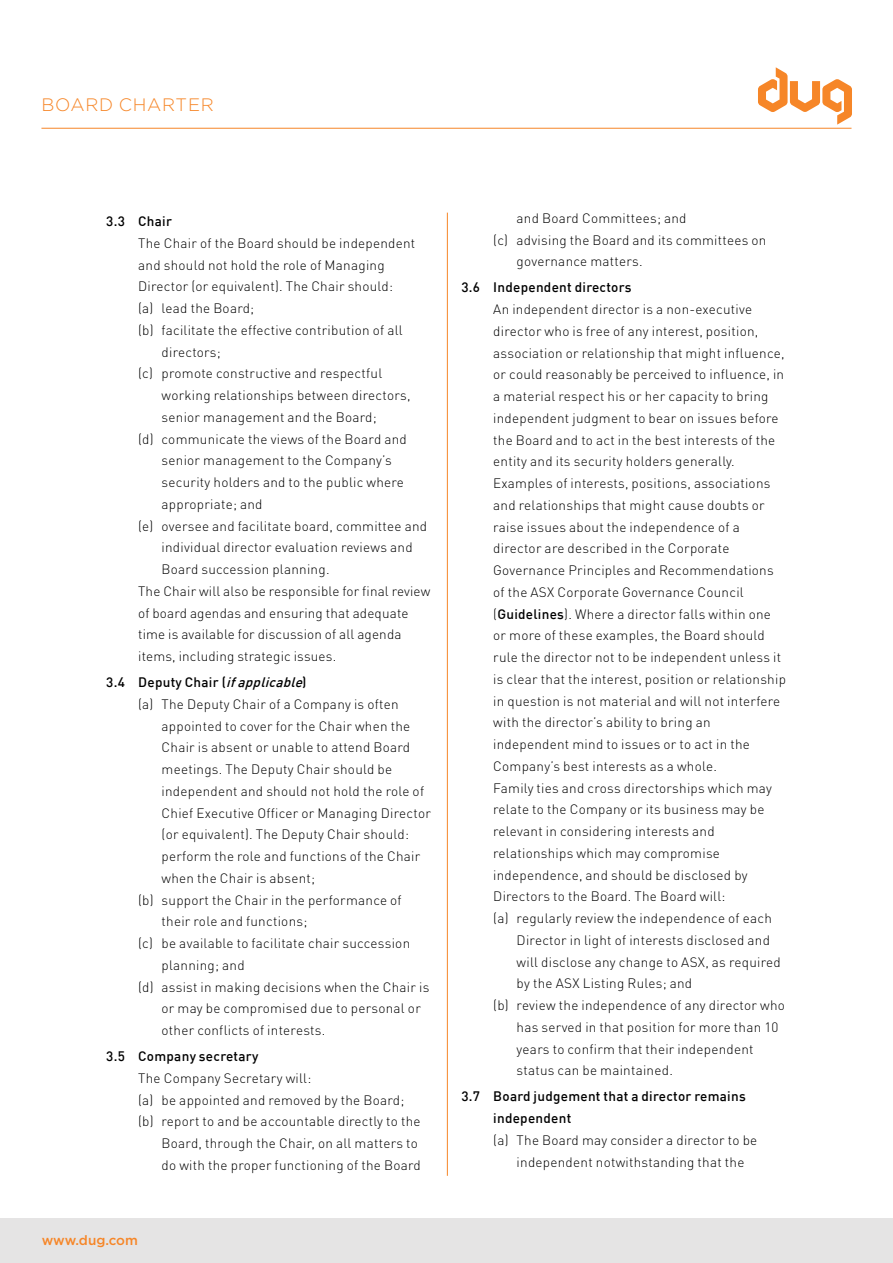
<style>
.page{position:relative;width:893px;height:1263px;background:#fff}
.page>*{position:absolute;margin:0;border:0;box-sizing:border-box;transform-origin:0 0}
.t1{font:300 18px "Gotham";letter-spacing:.04em;color:#f68628}
.t2{font:300 13.5px/21.8px "DIN Pro";letter-spacing:.02em;color:#000}
.t3{font:500 13.5px/21.8px "DIN";letter-spacing:.02em;color:#000}
.t4{font:500 13.5px "Gotham";letter-spacing:-.005em;color:#f68628}
.s1{font-style:italic}
.s2{font-family:"DIN";font-weight:500}
</style>
<div class="page">
<div style="left:0;top:1218px;width:893px;height:45px;background:#e5e4e4"></div>
<svg style="left:758px;top:67px;width:94px;height:58px"></svg>
<hr style="left:41px;top:128px;width:810px;height:1px;background:#f68628">
<hr style="left:447px;top:213px;width:1px;height:963px;background:#f68628">
<h1 class="t1" style="left:41px;top:95px;width:174px">BOARD CHARTER</h1>
<p class="t3" style="left:106px;top:210px;width:67px">3.3 Chair</p>
<p class="t2" style="left:138px;top:231px;width:279px">The Chair of the Board should be independent</p>
<p class="t2" style="left:138px;top:253px;width:248px">and should not hold the role of Managing</p>
<p class="t2" style="left:138px;top:274px;width:256px">Director (or equivalent). The Chair should:</p>
<p class="t2" style="left:138px;top:296px;width:118px">(a) lead the Board;</p>
<p class="t2" style="left:138px;top:318px;width:266px">(b) facilitate the effective contribution of all</p>
<p class="t2" style="left:162px;top:340px;width:61px">directors;</p>
<p class="t2" style="left:138px;top:361px;width:245px">(c) promote constructive and respectful</p>
<p class="t2" style="left:162px;top:383px;width:250px">working relationships between directors,</p>
<p class="t2" style="left:162px;top:405px;width:217px">senior management and the Board;</p>
<p class="t2" style="left:138px;top:427px;width:270px">(d) communicate the views of the Board and</p>
<p class="t2" style="left:162px;top:448px;width:232px">senior management to the Company’s</p>
<p class="t2" style="left:162px;top:470px;width:244px">security holders and to the public where</p>
<p class="t2" style="left:162px;top:492px;width:102px">appropriate; and</p>
<p class="t2" style="left:138px;top:514px;width:290px">(e) oversee and facilitate board, committee and</p>
<p class="t2" style="left:162px;top:535px;width:253px">individual director evaluation reviews and</p>
<p class="t2" style="left:162px;top:557px;width:169px">Board succession planning.</p>
<p class="t2" style="left:138px;top:579px;width:294px">The Chair will also be responsible for final review</p>
<p class="t2" style="left:138px;top:601px;width:272px">of board agendas and ensuring that adequate</p>
<p class="t2" style="left:138px;top:622px;width:265px">time is available for discussion of all agenda</p>
<p class="t2" style="left:138px;top:644px;width:200px">items, including strategic issues.</p>
<p class="t3" style="left:106px;top:671px;width:202px">3.4 Deputy Chair (<span class="s1">ifapplicable</span>)</p>
<p class="t2" style="left:138px;top:692px;width:262px">(a) The Deputy Chair of a Company is often</p>
<p class="t2" style="left:162px;top:714px;width:250px">appointed to cover for the Chair when the</p>
<p class="t2" style="left:162px;top:735px;width:250px">Chair is absent or unable to attend Board</p>
<p class="t2" style="left:162px;top:757px;width:232px">meetings. The Deputy Chair should be</p>
<p class="t2" style="left:162px;top:779px;width:264px">independent and should not hold the role of</p>
<p class="t2" style="left:162px;top:801px;width:271px">Chief Executive Officer or Managing Director</p>
<p class="t2" style="left:162px;top:822px;width:249px">(or equivalent). The Deputy Chair should:</p>
<p class="t2" style="left:162px;top:844px;width:260px">perform the role and functions of the Chair</p>
<p class="t2" style="left:162px;top:866px;width:155px">when the Chair is absent;</p>
<p class="t2" style="left:138px;top:888px;width:265px">(b) support the Chair in the performance of</p>
<p class="t2" style="left:162px;top:909px;width:147px">their role and functions;</p>
<p class="t2" style="left:138px;top:931px;width:274px">(c) be available to facilitate chair succession</p>
<p class="t2" style="left:162px;top:953px;width:85px">planning; and</p>
<p class="t2" style="left:138px;top:975px;width:293px">(d) assist in making decisions when the Chair is</p>
<p class="t2" style="left:162px;top:996px;width:261px">or may be compromised due to personal or</p>
<p class="t2" style="left:162px;top:1018px;width:165px">other conflicts of interests.</p>
<p class="t3" style="left:106px;top:1045px;width:154px">3.5 Company secretary</p>
<p class="t2" style="left:138px;top:1066px;width:175px">The Company Secretary will:</p>
<p class="t2" style="left:138px;top:1088px;width:268px">(a) be appointed and removed by the Board;</p>
<p class="t2" style="left:138px;top:1109px;width:284px">(b) report to and be accountable directly to the</p>
<p class="t2" style="left:162px;top:1131px;width:258px">Board, through the Chair, on all matters to</p>
<p class="t2" style="left:162px;top:1153px;width:261px">do with the proper functioning of the Board</p>
<p class="t4" style="left:42px;top:1232px;width:98px">www.dug.com</p>
<p class="t2" style="left:517px;top:206px;width:171px">and Board Committees; and</p>
<p class="t2" style="left:493px;top:228px;width:275px">(c) advising the Board and its committees on</p>
<p class="t2" style="left:517px;top:249px;width:127px">governance matters.</p>
<p class="t3" style="left:461px;top:276px;width:172px">3.6 Independent directors</p>
<p class="t2" style="left:493px;top:297px;width:294px">An independent director is a non-executive director who is free of any interest, position, association or relationship that might influence, or could reasonably be perceived to influence, in a material respect his or her capacity to bring independent judgment to bear on issues before the Board and to act in the best interests of the entity and its security holders generally.<br>Examples of interests, positions, associations and relationships that might cause doubts or raise issues about the independence of a director are described in the Corporate Governance Principles and Recommendations of the ASX Corporate Governance Council (<span class="s2">Guidelines</span>). Where a director falls within one or more of these examples, the Board should rule the director not to be independent unless it is clear that the interest, position or relationship in question is not material and will not interfere with the director’s ability to bring an independent mind to issues or to act in the Company’s best interests as a whole.<br>Family ties and cross directorships which may relate to the Company or its business may be relevant in considering interests and relationships which may compromise independence, and should be disclosed by Directors to the Board. The Board will:<br>(a) regularly review the independence of each</p>
<p class="t2" style="left:517px;top:928px;width:255px">Director in light of interests disclosed and</p>
<p class="t2" style="left:517px;top:950px;width:266px">will disclose any change to ASX, as required</p>
<p class="t2" style="left:517px;top:971px;width:177px">by the ASX Listing Rules; and</p>
<p class="t2" style="left:493px;top:993px;width:293px">(b) review the independence of any director who</p>
<p class="t2" style="left:517px;top:1015px;width:263px">has served in that position for more than 10</p>
<p class="t2" style="left:517px;top:1037px;width:238px">years to confirm that their independent</p>
<p class="t2" style="left:517px;top:1058px;width:158px">status can be maintained.</p>
<p class="t3" style="left:493px;top:1085px;width:254px;text-indent:-32px">3.7 Board judgement that a director remains independent</p>
<p class="t2" style="left:517px;top:1128px;width:242px;text-indent:-23px">(a) The Board may consider a director to be independent notwithstanding that the</p>
</div>
